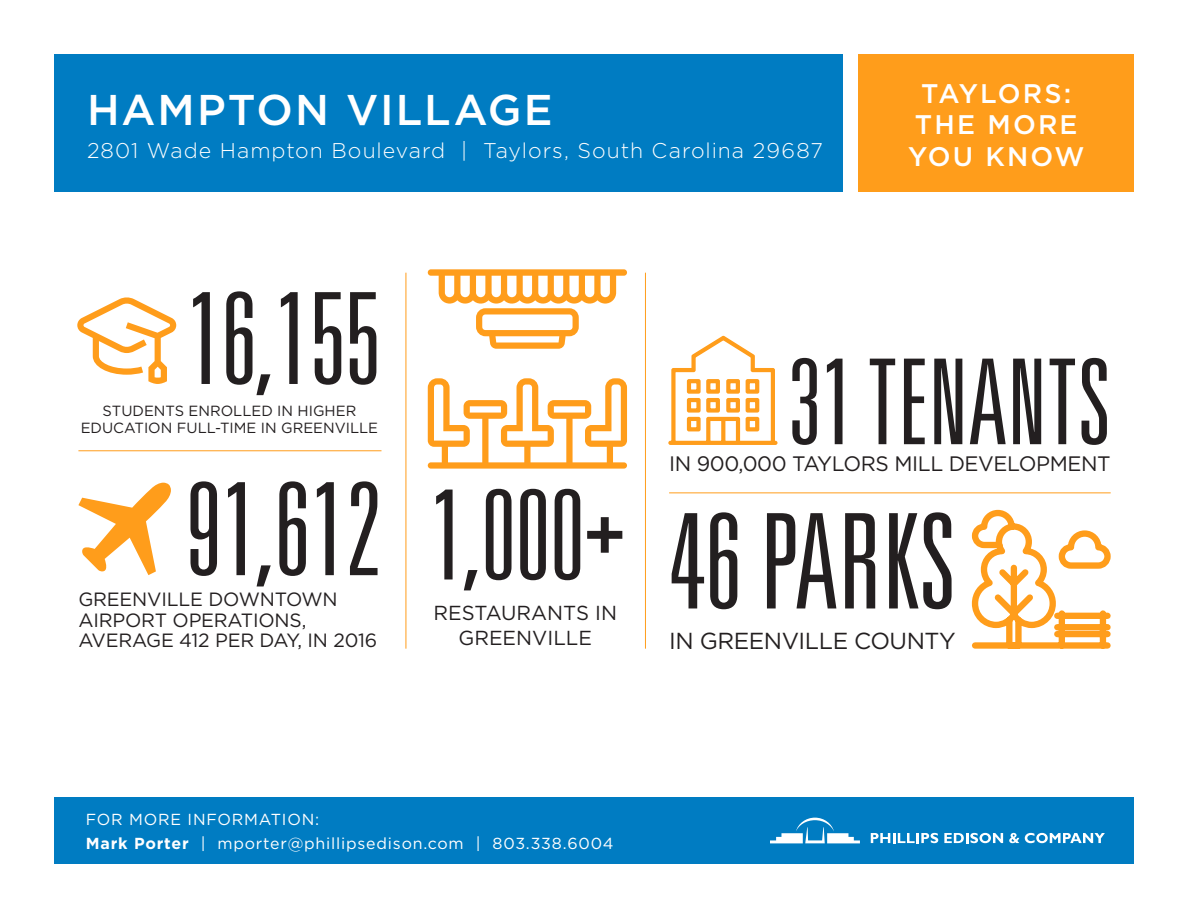
<style>
.page{position:relative;width:1188px;height:918px;background:#fff}
.page>*{position:absolute;margin:0;border:0;box-sizing:border-box;transform-origin:0 0}
.t1{font:300 ultra-condensed 132px "Univers";color:#231f20}
.t2{font:300 ultra-condensed 128.85px "Univers";color:#231f20}
.t3{font:300 ultra-condensed 127.2px "Univers";color:#231f20}
.t4{font:300 ultra-condensed 124.65px "Univers";color:#231f20}
.t5{font:300 ultra-condensed 118.5px "Univers";color:#231f20}
.t6{font:500 43.05px "Gotham";letter-spacing:.045em;color:#fff}
.t7{font:500 26.85px/32px "Gotham";letter-spacing:.08em;color:#fff;text-align:center}
.t8{font:23.25px "Gotham";letter-spacing:-.02em;color:#231f20}
.t9{font:300 21.3px "Gotham";letter-spacing:.045em;color:#fff}
.t10{font:20.85px "Gotham";letter-spacing:-.02em;color:#231f20}
.t11{font:20.25px/25.3px "Gotham";color:#231f20;text-align:center}
.t12{font:19.2px/20.9px "Gotham";letter-spacing:-.01em;color:#231f20}
.t13{font:15.9px "Gotham";letter-spacing:.05em;color:#fff}
.t14{font:14.7px/17.1px "Gotham";color:#231f20;text-align:center}
.s1{font-family:"Bebas Neue";font-weight:400;font-stretch:normal;font-size:101.7px}
.s2{font-weight:700}
</style>
<div class="page">
<svg style="left:78px;top:483px;width:93px;height:92px"></svg>
<div style="left:859px;top:54px;width:275px;height:137px;background:#ff9d1b"></div>
<hr style="left:406px;top:273px;width:1px;height:376px;background:#ff9d1b">
<hr style="left:78px;top:450px;width:304px;height:1px;background:#ff9d1b">
<svg style="left:77px;top:297px;width:99px;height:87px"></svg>
<hr style="left:645px;top:273px;width:1px;height:376px;background:#ff9d1b">
<hr style="left:669px;top:492px;width:442px;height:1px;background:#ff9d1b">
<div style="left:54px;top:54px;width:789px;height:137px;background:#007cc2"></div>
<div style="left:55px;top:797px;width:1079px;height:67px;background:#007cc2"></div>
<svg style="left:770px;top:818px;width:90px;height:25px"></svg>
<svg style="left:871px;top:833px;width:67px;height:10px"></svg>
<svg style="left:944px;top:833px;width:59px;height:10px"></svg>
<svg style="left:1009px;top:833px;width:10px;height:10px"></svg>
<svg style="left:1025px;top:833px;width:80px;height:10px"></svg>
<svg style="left:428px;top:378px;width:199px;height:91px"></svg>
<svg style="left:428px;top:269px;width:199px;height:80px"></svg>
<svg style="left:971px;top:509px;width:140px;height:140px"></svg>
<svg style="left:668px;top:335px;width:110px;height:110px"></svg>
<p class="t6" style="left:87px;top:85px;width:467px">HAMPTON VILLAGE</p>
<p class="t9" style="left:87px;top:139px;width:737px">2801 Wade Hampton Boulevard | Taylors, South Carolina 29687</p>
<p class="t7" style="left:908px;top:76px;width:178px">TAYLORS:<br>THE MORE<br>YOU KNOW</p>
<p class="t3" style="left:187px;top:273px;width:195px">16,155</p>
<p class="t14" style="left:81px;top:402px;width:299px">STUDENTS ENROLLED IN HIGHER<br>EDUCATION FULL-TIME IN GREENVILLE</p>
<p class="t2" style="left:186px;top:462px;width:197px">91,612</p>
<p class="t12" style="left:78px;top:588px;width:300px">GREENVILLE DOWNTOWN<br>AIRPORT OPERATIONS,<br>AVERAGE 412 PER DAY, IN 2016</p>
<p class="t4" style="left:430px;top:470px;width:196px">1,000<span class="s1">+</span></p>
<p class="t11" style="left:433px;top:600px;width:185px">RESTAURANTS IN<br>GREENVILLE</p>
<p class="t5" style="left:788px;top:341px;width:324px">31 TENANTS</p>
<p class="t10" style="left:669px;top:452px;width:443px">IN 900,000 TAYLORS MILL DEVELOPMENT</p>
<p class="t1" style="left:669px;top:493px;width:288px">46 PARKS</p>
<p class="t8" style="left:669px;top:628px;width:288px">IN GREENVILLE COUNTY</p>
<p class="t13" style="left:86px;top:811px;width:235px">FOR MORE INFORMATION:</p>
<p class="t13" style="left:86px;top:835px;width:529px"><span class="s2">Mark Porter</span> | mporter@phillipsedison.com | 803.338.6004</p>
</div>
